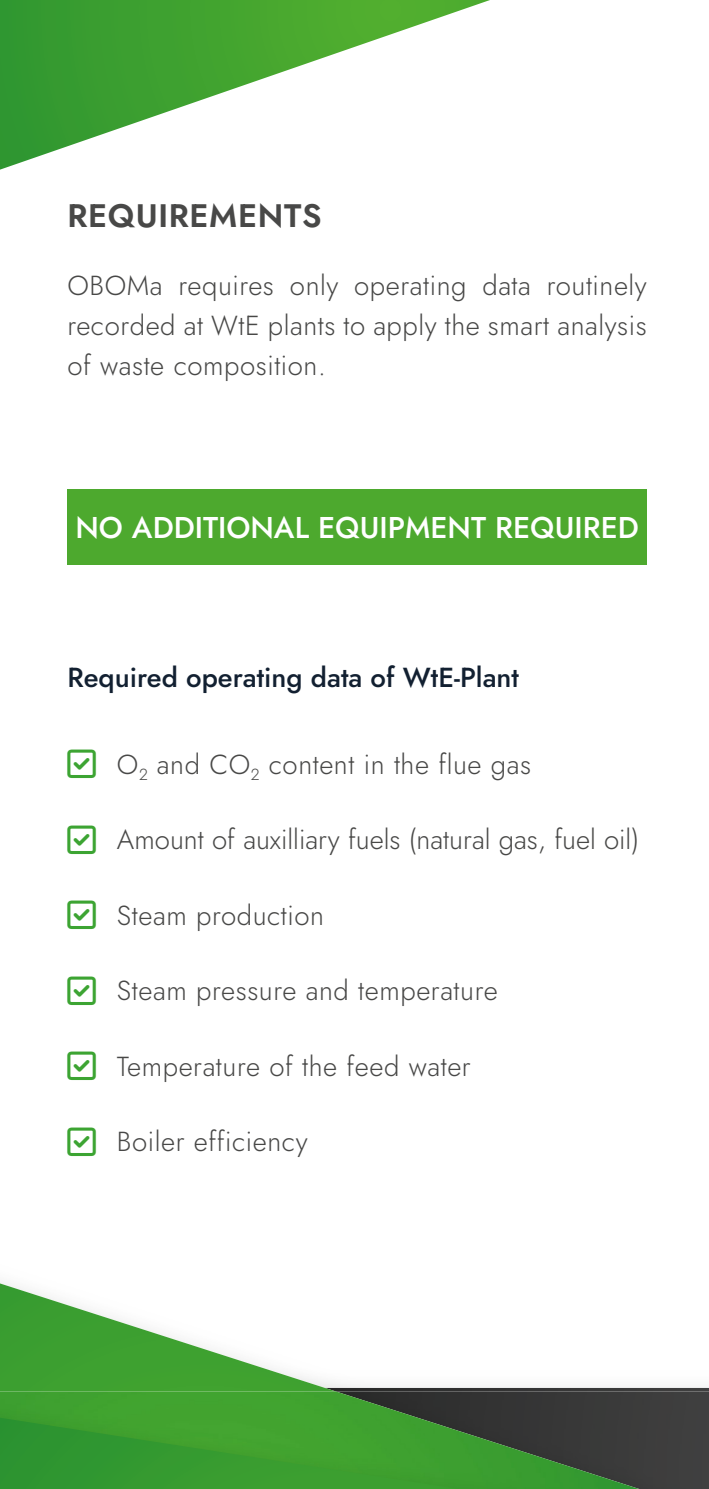
<style>
.page{position:relative;width:709px;height:1489px;background:#fff}
.page>*{position:absolute;margin:0;border:0;box-sizing:border-box;transform-origin:0 0}
.t1{font:600 32.5px "Jost";letter-spacing:.02em;color:#484847}
.t2{font:500 30px "Jost";color:#fff}
.t3{font:300 27.5px/40px "Jost";letter-spacing:.02em;color:#484847;text-align:justify}
.t4{font:300 27.5px "Jost";color:#484847}
.t5{font:500 27.5px "Jost";color:#122031}
</style>
<div class="page">
<svg style="left:0;top:0;width:490px;height:170px"></svg>
<img style="left:336px;top:1387px;width:373px;height:4px">
<svg style="left:0;top:1283px;width:336px;height:108px"></svg>
<div style="left:639px;top:1391px;width:70px;height:97px;background:#3e3e3e"></div>
<img style="left:0;top:1391px;width:639px;height:97px">
<svg style="left:0;top:1417px;width:459px;height:71px;background:#399c2f"></svg>
<div style="left:67px;top:489px;width:580px;height:75px;background:#4da92e"></div>
<p class="t1" style="left:67px;top:193px;width:256px">REQUIREMENTS</p>
<p class="t3" style="left:67px;top:266px;width:581px">OBOMa requires only operating data routinely recorded at WtE plants to apply the smart analysis of waste composition.</p>
<p class="t2" style="left:75px;top:507px;width:565px">NO ADDITIONAL EQUIPMENT REQUIRED</p>
<p class="t5" style="left:67px;top:658px;width:453px">Required operating data of WtE-Plant</p>
<p class="t3" style="left:117px;top:744px;width:416px">O<sub>2</sub> and CO<sub>2</sub> content in the flue gas</p>
<p class="t4" style="left:117px;top:821px;width:523px">Amount of auxilliary fuels (natural gas, fuel oil)</p>
<p class="t3" style="left:117px;top:895px;width:209px">Steam production</p>
<p class="t3" style="left:117px;top:970px;width:382px">Steam pressure and temperature</p>
<p class="t3" style="left:117px;top:1046px;width:355px">Temperature of the feed water</p>
<p class="t3" style="left:117px;top:1121px;width:192px">Boiler efficiency</p>
</div>
